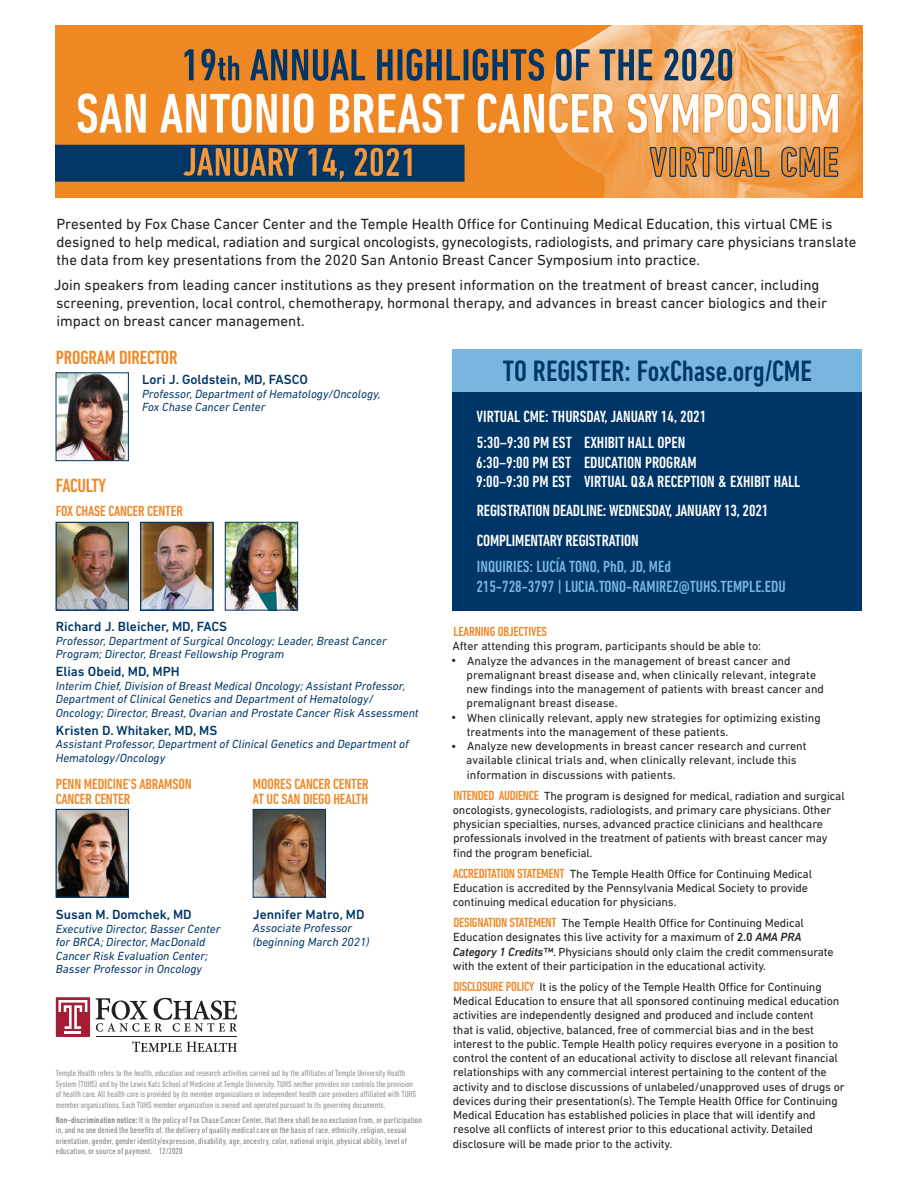
<style>
.page{position:relative;width:918px;height:1188px;background:#fff}
.page>*{position:absolute;margin:0;border:0;box-sizing:border-box;transform-origin:0 0}
.t1{font:500 condensed 30px "DIN Next LT Pro";color:#003667}
.t2{font:500 condensed 19.5px "DIN Next LT Pro";letter-spacing:-.01em;color:#ef8826}
.t3{font:500 condensed 16.5px/19.5px "DIN Next LT Pro";color:#fff}
.t4{font:500 condensed 16.5px/19.5px "DIN Next LT Pro";color:#78b5df}
.t5{font:15px/18px "DIN Next LT Pro";color:#231f20}
.t6{font:500 condensed 15px/15px "DIN Next LT Pro";letter-spacing:-.01em;color:#ef8826}
.t7{font:500 13.5px "DIN Next LT Pro";color:#003667}
.t8{font:500 condensed 13.5px "DIN Next LT Pro";letter-spacing:-.01em;color:#ef8826}
.t9{font:12px/14.2px "DIN Next LT Pro";letter-spacing:-.01em;color:#231f20}
.t10{font:italic 12px/13.5px "DIN Next LT Pro";color:#003667}
.t11{font:condensed 9px/10.5px "DIN Next LT Pro";color:#939598}
.Legal{font:condensed 9px/10.5px "DIN Next LT Pro";letter-spacing:.02em;color:#808285}
.s1{font-weight:500}
.s2{font-family:"Minion Pro"}
.s3{font-weight:500;font-stretch:condensed;font-size:13.5px;color:#ef8826}
.s4{font-weight:500;font-style:italic}
</style>
<div class="page">
<img style="left:56px;top:26px;width:806px;height:171px">
<img style="left:58px;top:375px;width:69px;height:84px">
<div style="left:56px;top:373px;width:73px;height:88px;border:1px solid #003667"></div>
<img style="left:227px;top:524px;width:69px;height:84px">
<div style="left:225px;top:522px;width:73px;height:88px;border:1px solid #003667"></div>
<img style="left:58px;top:524px;width:68px;height:84px">
<div style="left:56px;top:522px;width:73px;height:88px;border:1px solid #003667"></div>
<img style="left:143px;top:524px;width:68px;height:84px">
<div style="left:140px;top:522px;width:73px;height:88px;border:1px solid #003667"></div>
<img style="left:58px;top:811px;width:68px;height:84px">
<div style="left:56px;top:809px;width:73px;height:88px;border:1px solid #003667"></div>
<div style="left:453px;top:349px;width:409px;height:42px;background:#78b5df"></div>
<div style="left:453px;top:392px;width:409px;height:218px;background:#003667"></div>
<div style="left:56px;top:997px;width:34px;height:40px;background:#a51d35"></div>
<svg style="left:59px;top:1000px;width:28px;height:34px"></svg>
<svg style="left:96px;top:998px;width:141px;height:34px"></svg>
<svg style="left:132px;top:1041px;width:105px;height:11px"></svg>
<hr style="left:96px;top:1036px;width:141px;height:1px;background:#231f20">
<img style="left:255px;top:811px;width:69px;height:84px">
<div style="left:253px;top:809px;width:73px;height:88px;border:1px solid #003667"></div>
<p class="t5" style="left:56px;top:215px;width:802px">Presented by Fox Chase Cancer Center and the Temple Health Office for Continuing Medical Education, this virtual CME is designed to help medical, radiation and surgical oncologists, gynecologists, radiologists, and primary care physicians translate the data from key presentations from the 2020 San Antonio Breast Cancer Symposium into practice.</p>
<p class="t5" style="left:54px;top:276px;width:775px">Join speakers from leading cancer institutions as they present information on the treatment of breast cancer, including screening, prevention, local control, chemotherapy, hormonal therapy, and advances in breast cancer biologics and their impact on breast cancer management.</p>
<p class="t2" style="left:56px;top:346px;width:123px">PROGRAM DIRECTOR</p>
<p class="t7" style="left:142px;top:372px;width:167px">Lori J. Goldstein, MD, FASCO</p>
<p class="t10" style="left:142px;top:387px;width:240px">Professor, Department of Hematology/Oncology,<br>Fox Chase Cancer Center</p>
<p class="t2" style="left:56px;top:474px;width:52px">FACULTY</p>
<p class="t6" style="left:56px;top:504px;width:129px">FOX CHASE CANCER CENTER</p>
<p class="t7" style="left:56px;top:619px;width:173px">Richard J. Bleicher, MD, FACS</p>
<p class="t10" style="left:56px;top:634px;width:332px">Professor, Department of Surgical Oncology; Leader, Breast Cancer<br>Program; Director, Breast Fellowship Program</p>
<p class="t7" style="left:56px;top:664px;width:125px">Elias Obeid, MD, MPH</p>
<p class="t10" style="left:56px;top:679px;width:364px">Interim Chief, Division of Breast Medical Oncology; Assistant Professor,<br>Department of Clinical Genetics and Department of Hematology/<br>Oncology; Director, Breast, Ovarian and Prostate Cancer Risk Assessment</p>
<p class="t7" style="left:56px;top:722px;width:163px">Kristen D. Whitaker, MD, MS</p>
<p class="t10" style="left:56px;top:737px;width:354px">Assistant Professor, Department of Clinical Genetics and Department of<br>Hematology/Oncology</p>
<p class="t6" style="left:56px;top:777px;width:137px">PENN MEDICINE’S ABRAMSON<br>CANCER CENTER</p>
<p class="t6" style="left:253px;top:776px;width:117px">MOORES CANCER CENTER<br>AT UC SAN DIEGO HEALTH</p>
<p class="t7" style="left:56px;top:907px;width:137px">Susan M. Domchek, MD</p>
<p class="t10" style="left:56px;top:922px;width:166px">Executive Director, Basser Center for BRCA; Director, MacDonald<br>Cancer Risk Evaluation Center;<br>Basser Professor in Oncology</p>
<p class="t7" style="left:253px;top:906px;width:113px">Jennifer Matro, MD</p>
<p class="t10" style="left:253px;top:921px;width:118px">Associate Professor (beginning March 2021)</p>
<p class="t11" style="left:56px;top:1068px;width:362px">Temple Health refers to the health, education and research activities carried out by the affiliates of Temple University Health System (TUHS) and by the Lewis Katz School of Medicine at Temple University. TUHS neither provides nor controls the provision of health care. All health care is provided by its member organizations or independent health care providers affiliated with TUHS member organizations. Each TUHS member organization is owned and operated pursuant to its governing documents.</p>
<p class="Legal" style="left:56px;top:1114px;width:368px"><span class="s1">Non-discrimination notice:</span> It is the policy of Fox Chase Cancer Center, that there shall be no exclusion from, or participation in, and no one denied the benefits of, the delivery of quality medical care on the basis of race, ethnicity, religion, sexual orientation, gender, gender identity/expression, disability, age, ancestry, color, national origin, physical ability, level of education, or source of payment. 12/2020</p>
<p class="t1" style="left:503px;top:354px;width:310px">TO REGISTER: FoxChase.org/CME</p>
<p class="t3" style="left:477px;top:406px;width:231px">VIRTUAL CME: THURSDAY, JANUARY 14, 2021</p>
<p class="t3" style="left:477px;top:433px;width:210px">5:30–9:30 PM EST EXHIBIT HALL OPEN</p>
<p class="t3" style="left:476px;top:452px;width:326px">6:30–9:00 PM EST EDUCATION PROGRAM<br>9:00–9:30 PM EST VIRTUAL Q&amp;A RECEPTION &amp; EXHIBIT HALL</p>
<p class="t3" style="left:477px;top:501px;width:293px">REGISTRATION DEADLINE: WEDNESDAY, JANUARY 13, 2021</p>
<p class="t3" style="left:477px;top:531px;width:163px">COMPLIMENTARY REGISTRATION</p>
<p class="t4" style="left:476px;top:557px;width:311px">INQUIRIES: LUCÍA TONO, PhD, JD, MEd<br>215-728-3797 | LUCIA.TONO-RAMIREZ@TUHS.TEMPLE.EDU</p>
<p class="t8" style="left:454px;top:624px;width:95px">LEARNING OBJECTIVES</p>
<p class="t9" style="left:453px;top:639px;width:310px">After attending this program, participants should be able to:</p>
<p class="t9" style="left:467px;top:653px;width:359px;text-indent:-15px"><span class="s2">•</span> Analyze the advances in the management of breast cancer and premalignant breast disease and, when clinically relevant, integrate new findings into the management of patients with breast cancer and premalignant breast disease.</p>
<p class="t9" style="left:467px;top:710px;width:356px;text-indent:-15px"><span class="s2">•</span> When clinically relevant, apply new strategies for optimizing existing treatments into the management of these patients.</p>
<p class="t9" style="left:466px;top:739px;width:342px;text-indent:-15px"><span class="s2">•</span> Analyze new developments in breast cancer research and current available clinical trials and, when clinically relevant, include this information in discussions with patients.</p>
<p class="t9" style="left:453px;top:788px;width:393px"><span class="s3">INTENDED AUDIENCE</span> The program is designed for medical, radiation and surgical oncologists, gynecologists, radiologists, and primary care physicians. Other physician specialties, nurses, advanced practice clinicians and healthcare professionals involved in the treatment of patients with breast cancer may find the program beneficial.</p>
<p class="t9" style="left:453px;top:866px;width:361px"><span class="s3">ACCREDITATION STATEMENT</span> The Temple Health Office for Continuing Medical<br>Education is accredited by the Pennsylvania Medical Society to provide continuing medical education for physicians.</p>
<p class="t9" style="left:453px;top:916px;width:382px"><span class="s3">DESIGNATION STATEMENT</span> The Temple Health Office for Continuing Medical Education designates this live activity for a maximum of <span class="s1">2.0</span> <span class="s4">AMA PRA Category 1 Credits™</span>. Physicians should only claim the credit commensurate with the extent of their participation in the educational activity.</p>
<p class="t9" style="left:453px;top:980px;width:393px"><span class="s3">DISCLOSURE POLICY</span> It is the policy of the Temple Health Office for Continuing Medical Education to ensure that all sponsored continuing medical education activities are independently designed and produced and include content<br>that is valid, objective, balanced, free of commercial bias and in the best interest to the public. Temple Health policy requires everyone in a position to control the content of an educational activity to disclose all relevant financial relationships with any commercial interest pertaining to the content of the activity and to disclose discussions of unlabeled/unapproved uses of drugs or devices during their presentation(s). The Temple Health Office for Continuing Medical Education has established policies in place that will identify and resolve all conflicts of interest prior to this educational activity. Detailed disclosure will be made prior to the activity.</p>
</div>
